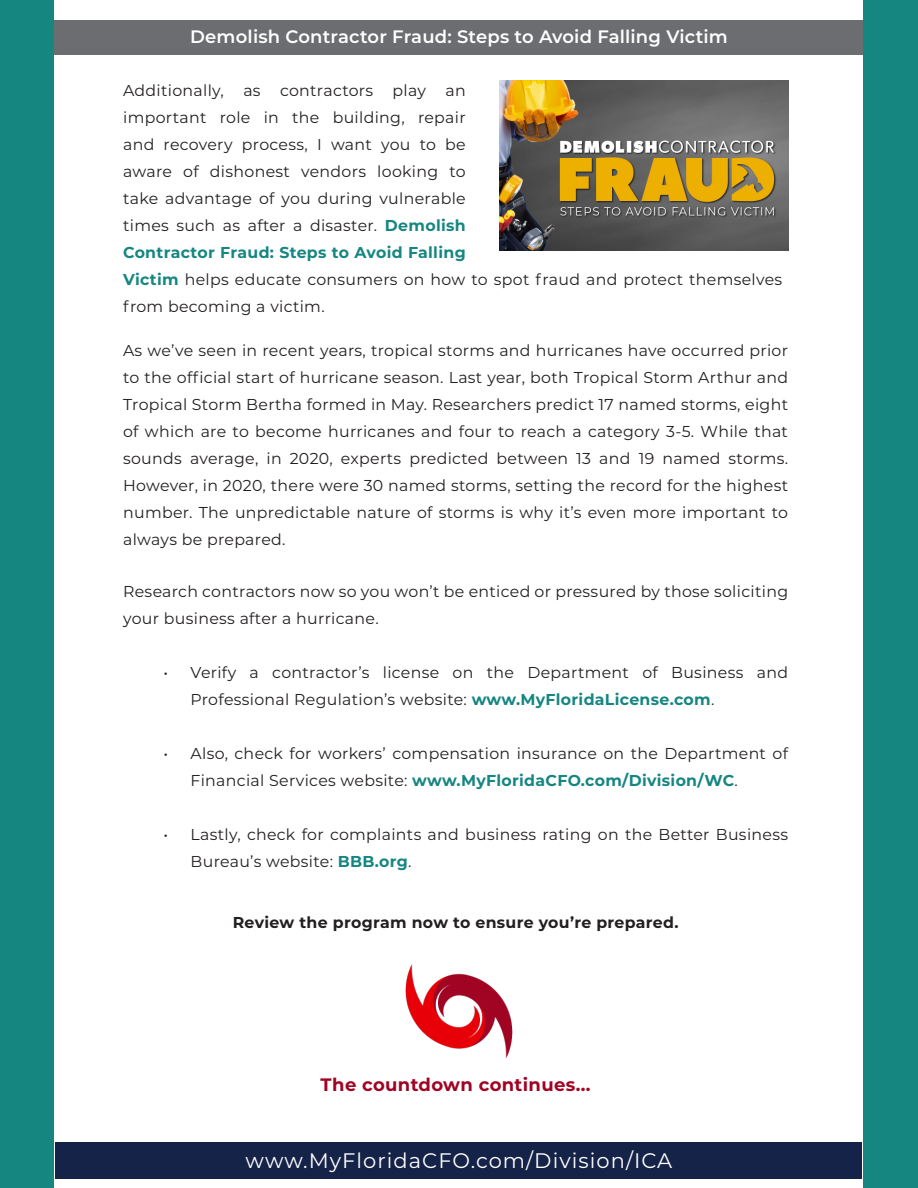
<style>
.page{position:relative;width:918px;height:1188px;background:#168681}
.page>*{position:absolute;margin:0;border:0;box-sizing:border-box;transform-origin:0 0}
.t1{font:21px "Montserrat";letter-spacing:.05em;color:#fff}
.t2{font:600 18px "Montserrat";letter-spacing:.01em;color:#fff}
.t3{font:700 18px "Montserrat";letter-spacing:.02em;color:#a10323}
.t4{font:15.75px/27px "Montserrat";letter-spacing:.02em;color:#231f20}
.t5{font:700 15.75px "Montserrat";letter-spacing:.02em;color:#231f20}
.s1{font-weight:700;color:#168681}
</style>
<div class="page">
<div style="left:54px;top:0;width:808px;height:1188px;background:#fff"></div>
<div style="left:54px;top:20px;width:808px;height:34px;background:#6c6d70"></div>
<img style="left:500px;top:81px;width:289px;height:169px">
<img style="left:405px;top:964px;width:108px;height:94px">
<div style="left:55px;top:1143px;width:807px;height:36px;background:#152348"></div>
<p class="t2" style="left:190px;top:24px;width:539px">Demolish Contractor Fraud: Steps to Avoid Falling Victim</p>
<p class="t4" style="left:123px;top:76px;width:661px">Additionally, as contractors play an<br>important role in the building, repair<br>and recovery process, I want you to be<br>aware of dishonest vendors looking to<br>take advantage of you during vulnerable<br>times such as after a disaster. <span class="s1">Demolish<br>Contractor Fraud: Steps to Avoid Falling<br>Victim</span> helps educate consumers on how to spot fraud and protect themselves from becoming a victim.</p>
<p class="t4" style="left:123px;top:337px;width:667px;text-align:justify">As we’ve seen in recent years, tropical storms and hurricanes have occurred prior to the official start of hurricane season. Last year, both Tropical Storm Arthur and Tropical Storm Bertha formed in May. Researchers predict 17 named storms, eight of which are to become hurricanes and four to reach a category 3-5. While that sounds average, in 2020, experts predicted between 13 and 19 named storms.<br>However, in 2020, there were 30 named storms, setting the record for the highest number. The unpredictable nature of storms is why it’s even more important to always be prepared.</p>
<p class="t4" style="left:123px;top:577px;width:667px">Research contractors now so you won’t be enticed or pressured by those soliciting your business after a hurricane.</p>
<p class="t4" style="left:191px;top:658px;width:599px;text-indent:-27px">• Verify a contractor’s license on the Department of Business and<br>Professional Regulation’s website: <span class="s1">www.MyFloridaLicense.com</span>.</p>
<p class="t4" style="left:191px;top:739px;width:599px;text-indent:-27px">• Also, check for workers’ compensation insurance on the Department of<br>Financial Services website: <span class="s1">www.MyFloridaCFO.com/Division/WC</span>.</p>
<p class="t4" style="left:191px;top:820px;width:599px;text-indent:-27px">• Lastly, check for complaints and business rating on the Better Business<br>Bureau’s website: <span class="s1">BBB.org</span>.</p>
<p class="t5" style="left:233px;top:911px;width:447px">Review the program now to ensure you’re prepared.</p>
<p class="t3" style="left:321px;top:1071px;width:271px">The countdown continues...</p>
<p class="t1" style="left:246px;top:1146px;width:428px">www.MyFloridaCFO.com/Division/ICA</p>
</div>
